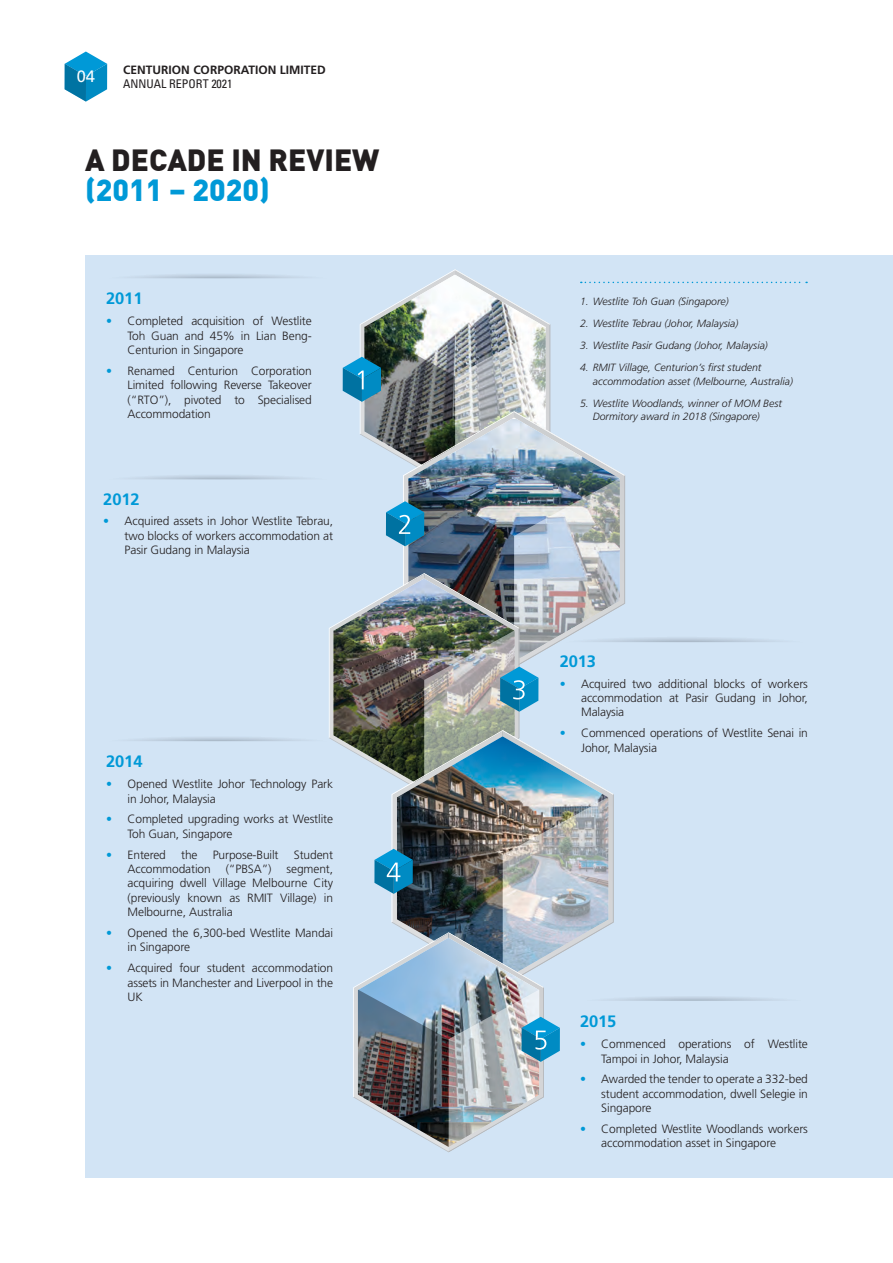
<style>
.page{position:relative;width:893px;height:1263px;background:#fff}
.page>*{position:absolute;margin:0;border:0;box-sizing:border-box;transform-origin:0 0}
.t1{font:30px "DIN Black";color:#231f20}
.t2{font:30px "DIN Black";color:#0099d7}
.t3{font:700 16.5px "Frutiger LT Std";letter-spacing:-.01em;color:#0099d7}
.t4{font:16.5px "Univers LT Std";color:#fff}
.t5{font:300 12px/14.4px "Frutiger LT Std";letter-spacing:-.01em;color:#231f20;text-align:justify}
.t6{font:700 12px "Frutiger LT Std";color:#231f20}
.t7{font:condensed 12px "Univers LT Std";color:#231f20}
.t8{font:italic 300 10.5px/13.5px "Frutiger LT Std";color:#231f20}
.s1{color:#0099d7}
</style>
<div class="page">
<div style="left:85px;top:255px;width:808px;height:923px;background:#d2e4f5"></div>
<img style="left:134px;top:269px;width:674px;height:883px">
<svg style="left:65px;top:52px;width:42px;height:50px"></svg>
<h2 class="t4" style="left:77px;top:66px;width:20px">04</h2>
<p class="t6" style="left:123px;top:63px;width:204px">CENTURION CORPORATION LIMITED</p>
<p class="t7" style="left:123px;top:77px;width:111px">ANNUAL REPORT 2021</p>
<h1 class="t1" style="left:85px;top:140px;width:296px">A DECADE IN REVIEW</h1>
<h1 class="t2" style="left:85px;top:170px;width:186px">(2011 – 2020)</h1>
<h2 class="t3" style="left:106px;top:289px;width:38px">2011</h2>
<p class="t5" style="left:128px;top:314px;width:186px;text-indent:-21px"><span class="s1">•</span> Completed acquisition of Westlite Toh Guan and 45% in Lian Beng-Centurion in Singapore</p>
<p class="t5" style="left:128px;top:364px;width:186px;text-indent:-21px"><span class="s1">•</span> Renamed Centurion Corporation Limited following Reverse Takeover (“RTO”), pivoted to Specialised Accommodation</p>
<h2 class="t3" style="left:103px;top:489px;width:38px">2012</h2>
<p class="t5" style="left:125px;top:514px;width:210px;text-indent:-21px"><span class="s1">•</span> Acquired assets in Johor Westlite Tebrau, two blocks of workers accommodation at Pasir Gudang in Malaysia</p>
<h2 class="t3" style="left:106px;top:752px;width:38px">2014</h2>
<p class="t5" style="left:128px;top:777px;width:207px;text-indent:-21px"><span class="s1">•</span> Opened Westlite Johor Technology Park in Johor, Malaysia</p>
<p class="t5" style="left:128px;top:812px;width:207px;text-indent:-21px"><span class="s1">•</span> Completed upgrading works at Westlite<br>Toh Guan, Singapore</p>
<p class="t5" style="left:106px;top:847px;width:61px"><span class="s1">•</span> Entered</p>
<p class="t5" style="left:181px;top:847px;width:18px">the</p>
<p class="t5" style="left:213px;top:847px;width:67px">Purpose-Built</p>
<p class="t5" style="left:128px;top:847px;width:207px;text-indent:166px">Student Accommodation (“PBSA”) segment, acquiring dwell Village Melbourne City (previously known as RMIT Village) in Melbourne, Australia</p>
<p class="t5" style="left:128px;top:926px;width:207px;text-indent:-21px"><span class="s1">•</span> Opened the 6,300-bed Westlite Mandai in Singapore</p>
<p class="t5" style="left:128px;top:961px;width:207px;text-indent:-21px"><span class="s1">•</span> Acquired four student accommodation assets in Manchester and Liverpool in the UK</p>
<p class="t8" style="left:580px;top:295px;width:150px">1. Westlite Toh Guan (Singapore)</p>
<p class="t8" style="left:580px;top:317px;width:160px">2. Westlite Tebrau (Johor, Malaysia)</p>
<p class="t8" style="left:580px;top:339px;width:189px">3. Westlite Pasir Gudang (Johor, Malaysia)</p>
<p class="t8" style="left:593px;top:361px;width:202px;text-indent:-13px">4. RMIT Village, Centurion’s first student accommodation asset (Melbourne, Australia)</p>
<p class="t8" style="left:593px;top:396px;width:191px;text-indent:-13px">5. Westlite Woodlands, winner of MOM Best<br>Dormitory award in 2018 (Singapore)</p>
<h2 class="t3" style="left:560px;top:651px;width:38px">2013</h2>
<p class="t5" style="left:581px;top:676px;width:228px;text-indent:-21px"><span class="s1">•</span> Acquired two additional blocks of workers accommodation at Pasir Gudang in Johor, Malaysia</p>
<p class="t5" style="left:581px;top:726px;width:228px;text-indent:-21px"><span class="s1">•</span> Commenced operations of Westlite Senai in<br>Johor, Malaysia</p>
<h2 class="t3" style="left:580px;top:1012px;width:38px">2015</h2>
<p class="t5" style="left:601px;top:1037px;width:208px;text-indent:-21px"><span class="s1">•</span> Commenced operations of Westlite<br>Tampoi in Johor, Malaysia</p>
<p class="t5" style="left:601px;top:1072px;width:208px;text-indent:-21px"><span class="s1">•</span> Awarded the tender to operate a 332-bed student accommodation, dwell Selegie in Singapore</p>
<p class="t5" style="left:601px;top:1122px;width:208px;text-indent:-21px"><span class="s1">•</span> Completed Westlite Woodlands workers accommodation asset in Singapore</p>
</div>
